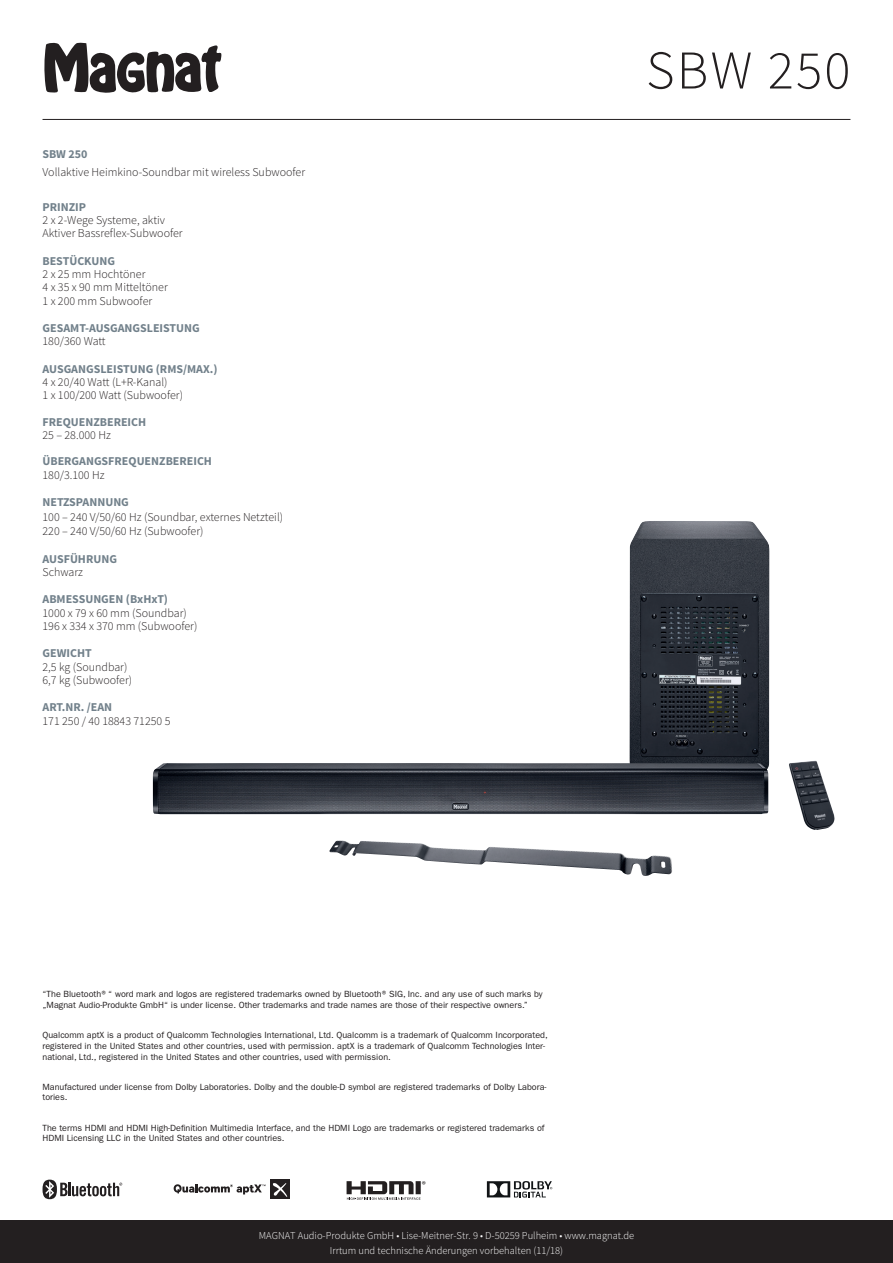
<style>
.page{position:relative;width:893px;height:1263px;background:#fff}
.page>*{position:absolute;margin:0;border:0;box-sizing:border-box;transform-origin:0 0}
.t1{font:300 54.6px "Source Sans Pro";letter-spacing:.04em;color:#231f20}
.t2{font:300 12px/13.2px "Source Sans Pro";color:#231f20}
.t3{font:700 12px "Source Sans Pro";color:#72818b}
.t4{font:300 10.5px "Source Sans Pro";color:#fff}
.t5{font:9.9px "Myriad Pro";color:#231f20}
.t6{font:9px/10.8px "ITC Franklin Gothic Std";color:#231f20}
</style>
<div class="page">
<svg style="left:44px;top:43px;width:177px;height:50px"></svg>
<div style="left:0;top:1220px;width:893px;height:43px;background:#231f20"></div>
<hr style="left:43px;top:119px;width:807px;height:1px;background:#231f20">
<img style="left:629px;top:521px;width:140px;height:247px">
<img style="left:153px;top:763px;width:615px;height:51px">
<img style="left:329px;top:840px;width:343px;height:36px">
<img style="left:789px;top:761px;width:46px;height:69px">
<svg style="left:487px;top:1181px;width:65px;height:16px"></svg>
<svg style="left:347px;top:1181px;width:74px;height:19px"></svg>
<svg style="left:43px;top:1179px;width:79px;height:20px"></svg>
<div style="left:270px;top:1179px;width:20px;height:20px;background:#231f20"></div>
<svg style="left:273px;top:1183px;width:15px;height:14px"></svg>
<svg style="left:174px;top:1184px;width:91px;height:10px"></svg>
<h2 class="t3" style="left:43px;top:146px;width:47px">SBW 250</h2>
<h2 class="t2" style="left:43px;top:166px;width:264px">Vollaktive Heimkino-Soundbar mit wireless Subwoofer</h2>
<h2 class="t3" style="left:43px;top:199px;width:45px">PRINZIP</h2>
<h2 class="t2" style="left:43px;top:214px;width:142px">2 x 2-Wege Systeme, aktiv<br>Aktiver Bassreflex-Subwoofer</h2>
<h2 class="t3" style="left:43px;top:253px;width:74px">BESTÜCKUNG</h2>
<h2 class="t2" style="left:43px;top:268px;width:127px">2 x 25 mm Hochtöner<br>4 x 35 x 90 mm Mitteltöner<br>1 x 200 mm Subwoofer</h2>
<h2 class="t3" style="left:43px;top:320px;width:159px">GESAMT-AUSGANGSLEISTUNG</h2>
<h2 class="t2" style="left:43px;top:335px;width:65px">180/360 Watt</h2>
<h2 class="t3" style="left:43px;top:361px;width:177px">AUSGANGSLEISTUNG (RMS/MAX.)</h2>
<h2 class="t2" style="left:43px;top:376px;width:142px">4 x 20/40 Watt (L+R-Kanal)<br>1 x 100/200 Watt (Subwoofer)</h2>
<h2 class="t3" style="left:43px;top:414px;width:105px">FREQUENZBEREICH</h2>
<h2 class="t2" style="left:43px;top:428px;width:70px">25 – 28.000 Hz</h2>
<h2 class="t3" style="left:43px;top:454px;width:171px">ÜBERGANGSFREQUENZBEREICH</h2>
<h2 class="t2" style="left:43px;top:468px;width:64px">180/3.100 Hz</h2>
<h2 class="t3" style="left:43px;top:494px;width:88px">NETZSPANNUNG</h2>
<h2 class="t2" style="left:43px;top:509px;width:242px;line-height:14.4px">100 – 240 V/50/60 Hz (Soundbar, externes Netzteil)<br>220 – 240 V/50/60 Hz (Subwoofer)</h2>
<h2 class="t3" style="left:43px;top:551px;width:76px">AUSFÜHRUNG</h2>
<h2 class="t2" style="left:43px;top:565px;width:42px">Schwarz</h2>
<h2 class="t3" style="left:43px;top:592px;width:127px">ABMESSUNGEN (BxHxT)</h2>
<h2 class="t2" style="left:43px;top:606px;width:156px">1000 x 79 x 60 mm (Soundbar)<br>196 x 334 x 370 mm (Subwoofer)</h2>
<h2 class="t3" style="left:43px;top:646px;width:51px">GEWICHT</h2>
<h2 class="t2" style="left:43px;top:660px;width:91px">2,5 kg (Soundbar)<br>6,7 kg (Subwoofer)</h2>
<h2 class="t3" style="left:43px;top:700px;width:71px">ART.NR. /EAN</h2>
<h2 class="t2" style="left:43px;top:714px;width:129px">171 250 / 40 18843 71250 5</h2>
<h1 class="t1" style="left:646px;top:37px;width:206px">SBW 250</h1>
<p class="t6" style="left:43px;top:988px;width:501px">“The Bluetooth®“ word mark and logos are registered trademarks owned by Bluetooth® SIG, Inc. and any use of such marks by „Magnat Audio-Produkte GmbH“ is under license. Other trademarks and trade names are those of their respective owners.”</p>
<p class="t6" style="left:43px;top:1029px;width:507px">Qualcomm aptX is a product of Qualcomm Technologies International, Ltd. Qualcomm is a trademark of Qualcomm Incorporated, registered in the United States and other countries, used with permission. aptX is a trademark of Qualcomm Technologies Inter&shy;national, Ltd., registered in the United States and other countries, used with permission.</p>
<p class="t6" style="left:43px;top:1081px;width:505px">Manufactured under license from Dolby Laboratories. Dolby and the double-D symbol are registered trademarks of Dolby Labora&shy;tories.</p>
<p class="t6" style="left:43px;top:1122px;width:504px">The terms HDMI and HDMI High-Definition Multimedia Interface, and the HDMI Logo are trademarks or registered trademarks of<br>HDMI Licensing LLC in the United States and other countries.</p>
<p class="t5" style="left:422px;top:1178px;width:6px">®</p>
<p class="t4" style="left:259px;top:1229px;width:377px">MAGNAT Audio-Produkte GmbH • Lise-Meitner-Str. 9 • D-50259 Pulheim • www.magnat.de</p>
<p class="t4" style="left:330px;top:1244px;width:235px">Irrtum und technische Änderungen vorbehalten (11/18)</p>
</div>
